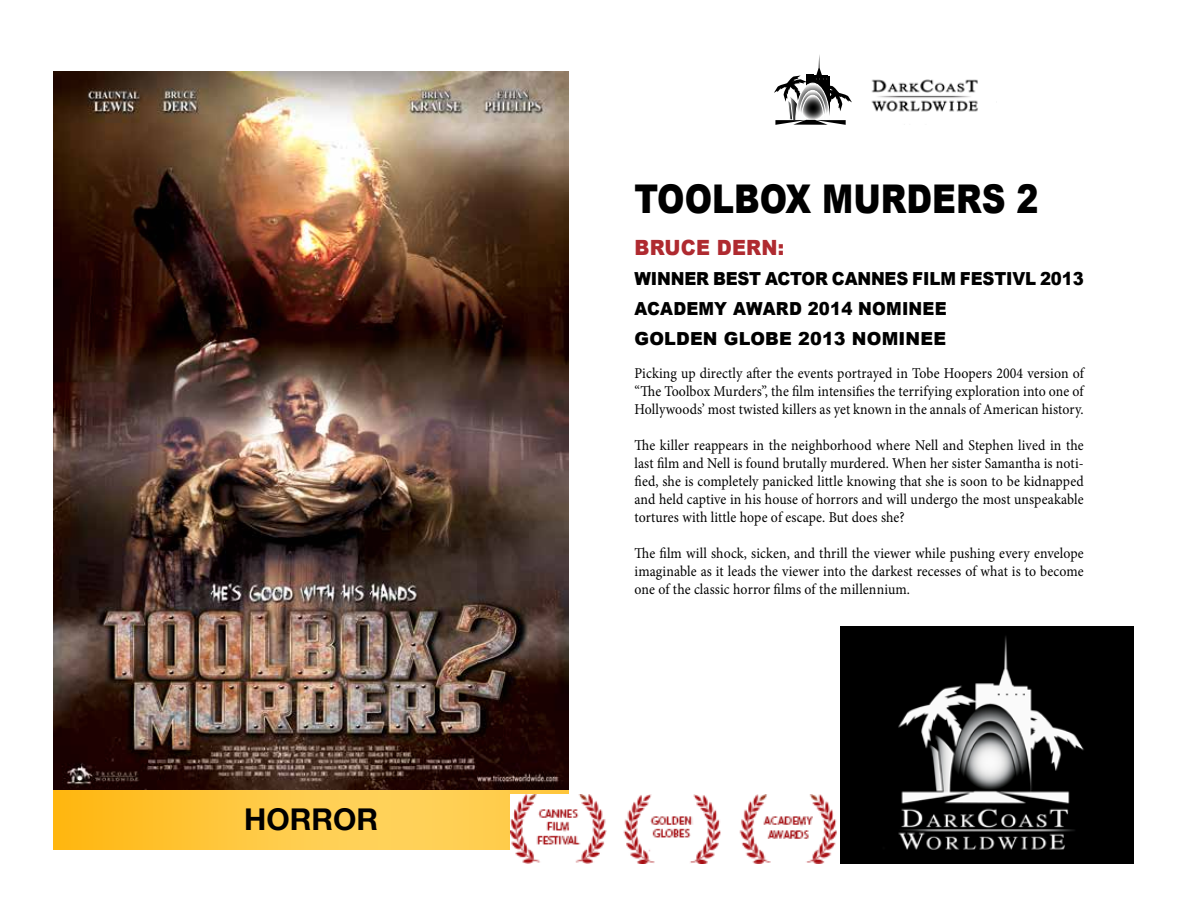
<style>
.page{position:relative;width:1188px;height:918px;background:#fff}
.page>*{position:absolute;margin:0;border:0;box-sizing:border-box;transform-origin:0 0}
.t1{font:900 39.6px "Arial";color:#000;scale:.83 1}
.t2{font:700 30px "Helvetica Neue";color:#000}
.t3{font:900 21px "Arial";letter-spacing:.01em;color:#af2a30;scale:.92 1}
.t4{font:900 18px/30px "Arial";letter-spacing:.01em;color:#000;scale:.92 1}
.t5{font:15px/18px "Minion Pro";letter-spacing:.01em;color:#000;text-align:justify;scale:.92 1}
</style>
<div class="page">
<svg style="left:774px;top:55px;width:78px;height:69px"></svg>
<img style="left:54px;top:71px;width:514px;height:779px">
<img style="left:511px;top:794px;width:326px;height:70px">
<img style="left:871px;top:79px;width:107px;height:33px">
<img style="left:841px;top:626px;width:293px;height:238px">
<h2 class="t2" style="left:244px;top:796px;width:135px">HORROR</h2>
<h1 class="t1" style="left:634px;top:170px;width:488px">TOOLBOX MURDERS 2</h1>
<h3 class="t3" style="left:634px;top:232px;width:164px">BRUCE DERN:</h3>
<p class="t4" style="left:634px;top:263px;width:490px">WINNER BEST ACTOR CANNES FILM FESTIVL 2013<br>ACADEMY AWARD 2014 NOMINEE<br>GOLDEN GLOBE 2013 NOMINEE</p>
<p class="t5" style="left:634px;top:364px;width:490px">Picking up directly after the events portrayed in Tobe Hoopers 2004 version of “The Toolbox Murders”, the film intensifies the terrifying exploration into one of Hollywoods’ most twisted killers as yet known in the annals of American history.</p>
<p class="t5" style="left:634px;top:436px;width:490px">The killer reappears in the neighborhood where Nell and Stephen lived in the last film and Nell is found brutally murdered. When her sister Samantha is noti&shy;fied, she is completely panicked little knowing that she is soon to be kidnapped and held captive in his house of horrors and will undergo the most unspeakable tortures with little hope of escape. But does she?</p>
<p class="t5" style="left:634px;top:544px;width:490px">The film will shock, sicken, and thrill the viewer while pushing every envelope imaginable as it leads the viewer into the darkest recesses of what is to become one of the classic horror films of the millennium.</p>
</div>
